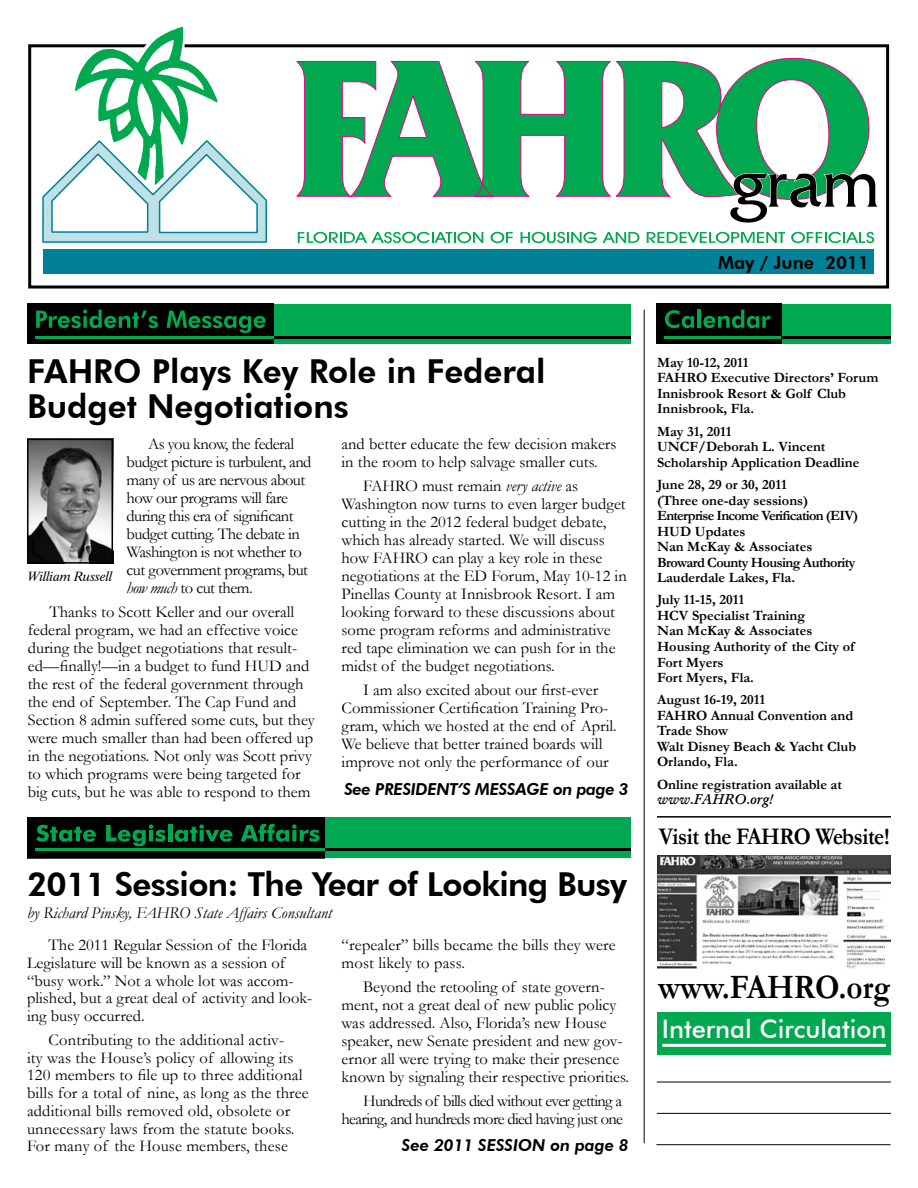
<style>
.page{position:relative;width:918px;height:1188px;background:#fff}
.page>*{position:absolute;margin:0;border:0;box-sizing:border-box;transform-origin:0 0}
.t1{font:700 34.5px "Garamond";color:#000;scale:.9 1}
.t2{font:800 33px/35.2px "Futura BT";color:#000}
.t3{font:800 33px "Futura BT";letter-spacing:-.02em;color:#000}
.t4{font:500 25.5px "Futura BT";color:#fff}
.t5{font:700 24px "Garamond";letter-spacing:-.02em;color:#000;scale:.9 1}
.t6{font:800 18px "Futura BT";color:#000}
.t7{font:16.5px/18px "Garamond";color:#000}
.t8{font:16.5px/18px "Garamond";letter-spacing:-.03em;color:#000}
.t9{font:16.5px/18px "Garamond";letter-spacing:-.04em;color:#000;text-align:right}
.t10{font:italic 16.5px "Garamond";color:#000}
.t11{font:italic 800 16.5px "Futura BT";letter-spacing:-.02em;color:#000}
.t12{font:italic 800 16.5px "Futura BT";color:#000}
.t13{font:700 14.25px/15.5px "Garamond";color:#000}
.t14{font:italic 600 14.25px "Garamond";color:#000}
.t15{font:italic 13.5px "Dutch 801 BT";letter-spacing:-.01em;color:#000}
.s1{font-style:italic}
</style>
<div class="page">
<div style="left:28px;top:44px;width:861px;height:245px;border:3px solid #000"></div>
<svg style="left:41px;top:26px;width:227px;height:217px"></svg>
<svg style="left:296px;top:60px;width:315px;height:137px"></svg>
<svg style="left:298px;top:232px;width:185px;height:11px"></svg>
<svg style="left:491px;top:232px;width:22px;height:11px"></svg>
<svg style="left:521px;top:232px;width:76px;height:11px"></svg>
<svg style="left:603px;top:232px;width:37px;height:11px"></svg>
<svg style="left:647px;top:232px;width:138px;height:11px"></svg>
<svg style="left:791px;top:232px;width:83px;height:11px"></svg>
<div style="left:43px;top:250px;width:831px;height:24px;background:#008197"></div>
<svg style="left:616px;top:58px;width:262px;height:165px"></svg>
<img style="left:30px;top:442px;width:80px;height:119px">
<div style="left:27px;top:439px;width:86px;height:125px;border:2px solid #000"></div>
<div style="left:659px;top:304px;width:232px;height:40px;background:#00a94f"></div>
<div style="left:656px;top:304px;width:125px;height:40px;background:#000"></div>
<svg style="left:665px;top:310px;width:29px;height:18px"></svg>
<hr style="left:697px;top:310px;width:4px;height:18px;background:#00a94f">
<svg style="left:703px;top:310px;width:68px;height:18px"></svg>
<hr style="left:781px;top:336px;width:110px;height:3px;background:#000">
<hr style="left:664px;top:336px;width:117px;height:3px;background:#00a94f">
<hr style="left:644px;top:310px;width:1px;height:833px;background:#000">
<div style="left:28px;top:304px;width:603px;height:40px;background:#00a94f"></div>
<div style="left:27px;top:304px;width:246px;height:40px;background:#000"></div>
<svg style="left:36px;top:310px;width:122px;height:18px"></svg>
<svg style="left:167px;top:311px;width:99px;height:22px"></svg>
<hr style="left:273px;top:336px;width:358px;height:3px;background:#000">
<hr style="left:35px;top:336px;width:239px;height:3px;background:#00a94f">
<hr style="left:656px;top:1144px;width:235px;height:1px;background:#000">
<hr style="left:657px;top:1113px;width:234px;height:1px;background:#000">
<div style="left:657px;top:1012px;width:234px;height:43px;background:#00a94f"></div>
<hr style="left:662px;top:1044px;width:224px;height:3px;background:#fff">
<hr style="left:657px;top:1082px;width:234px;height:1px;background:#000">
<img style="left:657px;top:855px;width:234px;height:113px">
<hr style="left:657px;top:816px;width:234px;height:2px;background:#000">
<div style="left:27px;top:818px;width:604px;height:40px;background:#00a94f"></div>
<hr style="left:201px;top:848px;width:430px;height:3px;background:#000">
<div style="left:27px;top:818px;width:298px;height:40px;background:#000"></div>
<hr style="left:36px;top:848px;width:289px;height:3px;background:#00a94f">
<svg style="left:36px;top:825px;width:60px;height:17px"></svg>
<svg style="left:106px;top:824px;width:60px;height:22px"></svg>
<hr style="left:168px;top:824px;width:4px;height:17px;background:#00a94f">
<svg style="left:175px;top:824px;width:58px;height:18px"></svg>
<svg style="left:241px;top:824px;width:79px;height:18px"></svg>
<p class="t6" style="left:718px;top:251px;width:153px">May / June 2011</p>
<h2 class="t2" style="left:27px;top:353px;width:520px">FAHRO Plays Key Role in Federal<br>Budget Negotiations</h2>
<p class="t8" style="left:127px;top:435px;width:187px;text-indent:22px">As you know, the federal budget picture is turbulent, and many of us are nervous about how our programs will fare during this era of significant budget cutting. The debate in<br>Washington is not whether to cut government programs, but <span class="s1">how much</span> to cut them.</p>
<p class="t7" style="left:28px;top:603px;width:289px;text-indent:22px">Thanks to Scott Keller and our overall federal program, we had an effective voice during the budget negotiations that result&shy;ed—finally!—in a budget to fund HUD and the rest of the federal government through the end of September. The Cap Fund and Section 8 admin suffered some cuts, but they were much smaller than had been offered up in the negotiations. Not only was Scott privy to which programs were being targeted for big cuts, but he was able to respond to them</p>
<p class="t15" style="left:28px;top:568px;width:86px">William Russell</p>
<p class="t7" style="left:342px;top:435px;width:276px">and better educate the few decision makers in the room to help salvage smaller cuts.</p>
<p class="t7" style="left:342px;top:477px;width:287px;text-indent:22px">FAHRO must remain <span class="s1">very active</span> as Washington now turns to even larger budget cutting in the 2012 federal budget debate, which has already started. We will discuss how FAHRO can play a key role in these negotiations at the ED Forum, May 10-12 in Pinellas County at Innisbrook Resort. I am looking forward to these discussions about some program reforms and administrative red tape elimination we can push for in the midst of the budget negotiations.</p>
<p class="t7" style="left:342px;top:681px;width:277px;text-indent:22px">I am also excited about our first-ever Commissioner Certification Training Pro&shy;gram, which we hosted at the end of April.<br>We believe that better trained boards will improve not only the performance of our</p>
<p class="t11" style="left:344px;top:779px;width:286px">See PRESIDENT’S MESSAGE on page 3</p>
<h2 class="t3" style="left:27px;top:864px;width:602px">2011 Session: The Year of Looking Busy</h2>
<p class="t10" style="left:27px;top:901px;width:306px">by Richard Pinsky, FAHRO State Affairs Consultant</p>
<p class="t7" style="left:27px;top:936px;width:287px;text-indent:22px">The 2011 Regular Session of the Florida Legislature will be known as a session of “busy work.” Not a whole lot was accom&shy;plished, but a great deal of activity and look&shy;ing busy occurred.</p>
<p class="t7" style="left:27px;top:1030px;width:283px;text-indent:22px">Contributing to the additional activ-<br>ity was the House’s policy of allowing its 120 members to file up to three additional bills for a total of nine, as long as the three additional bills removed old, obsolete or unnecessary laws from the statute books.<br>For many of the House members, these</p>
<p class="t7" style="left:342px;top:935px;width:276px">“repealer” bills became the bills they were most likely to pass.</p>
<p class="t7" style="left:342px;top:977px;width:289px;text-indent:22px">Beyond the retooling of state govern&shy;ment, not a great deal of new public policy was addressed. Also, Florida’s new House speaker, new Senate president and new gov&shy;ernor all were trying to make their presence known by signaling their respective priorities.</p>
<p class="t9" style="left:342px;top:1091px;width:283px">Hundreds of bills died without ever getting a hearing, and hundreds more died having just one</p>
<p class="t12" style="left:402px;top:1135px;width:228px">See 2011 SESSION on page 8</p>
<p class="t13" style="left:657px;top:355px;width:223px">May 10-12, 2011<br>FAHRO Executive Directors’ Forum<br>Innisbrook Resort &amp; Golf Club<br>Innisbrook, Fla.</p>
<p class="t13" style="left:657px;top:424px;width:204px">May 31, 2011<br>UNCF/Deborah L. Vincent<br>Scholarship Application Deadline</p>
<p class="t13" style="left:657px;top:477px;width:203px">June 28, 29 or 30, 2011<br>(Three one-day sessions)<br>Enterprise Income Verification (EIV)<br>HUD Updates<br>Nan McKay &amp; Associates<br>Broward County Housing Authority<br>Lauderdale Lakes, Fla.</p>
<p class="t13" style="left:657px;top:592px;width:199px">July 11-15, 2011<br>HCV Specialist Training<br>Nan McKay &amp; Associates<br>Housing Authority of the City of<br>Fort Myers<br>Fort Myers, Fla.</p>
<p class="t13" style="left:657px;top:692px;width:201px">August 16-19, 2011<br>FAHRO Annual Convention and<br>Trade Show<br>Walt Disney Beach &amp; Yacht Club<br>Orlando, Fla.</p>
<p class="t13" style="left:657px;top:776px;width:186px">Online registration available at</p>
<p class="t14" style="left:657px;top:790px;width:117px">www.FAHRO.org!</p>
<h3 class="t5" style="left:659px;top:820px;width:258px">Visit the FAHRO Website!</h3>
<h1 class="t1" style="left:658px;top:964px;width:259px">www.FAHRO.org</h1>
<h3 class="t4" style="left:662px;top:1014px;width:226px">Internal Circulation</h3>
</div>
